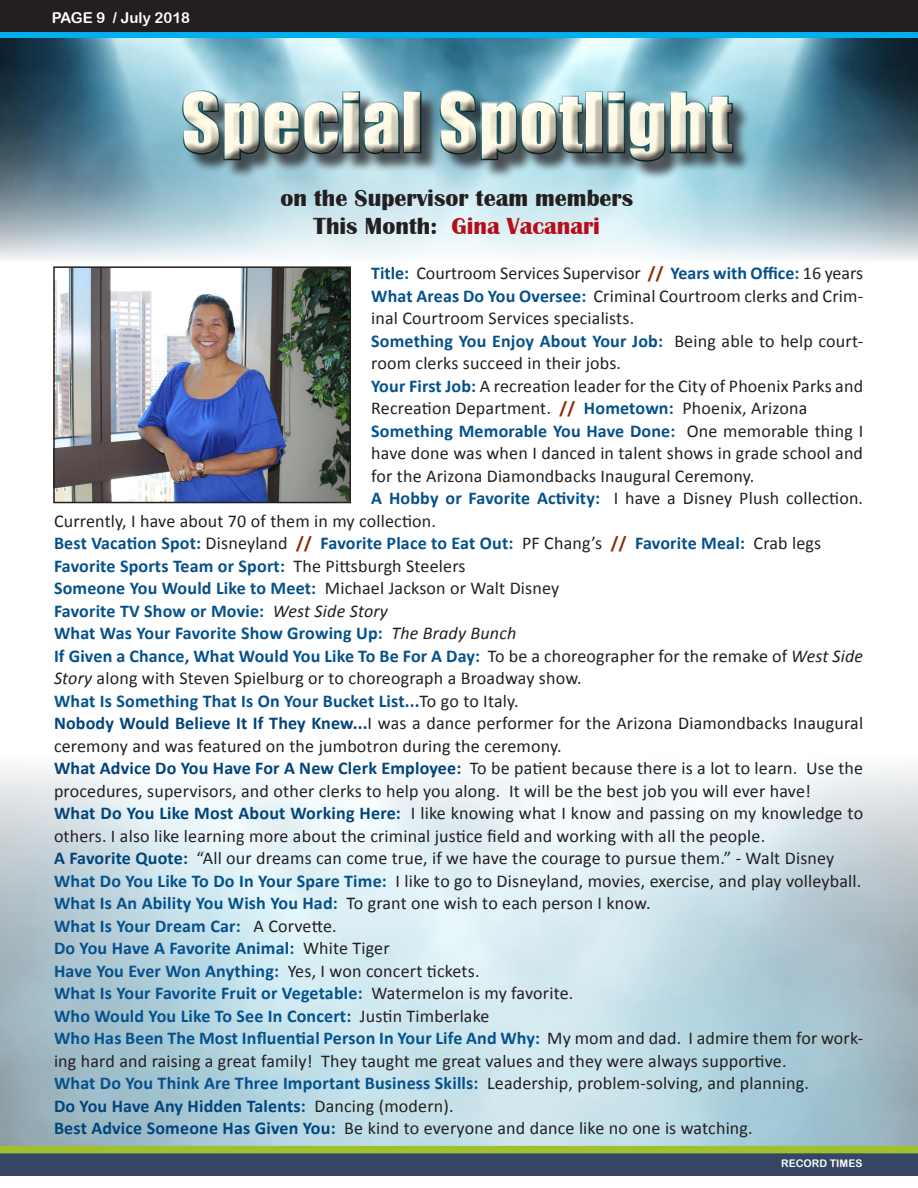
<style>
.page{position:relative;width:918px;height:1188px;background:#fff}
.page>*{position:absolute;margin:0;border:0;box-sizing:border-box;transform-origin:0 0}
.t1{font:75px "Impact";letter-spacing:.02em;color:#fffae4}
.t2{font:700 24px "Britannic";color:#231f20}
.t3{font:700 24px "Britannic";color:#b50e1a}
.t4{font:18px/22.5px "Calibri";letter-spacing:.01em;color:#231f20}
.t5{font:700 18px "Calibri";letter-spacing:.01em;color:#04518c}
.t6{font:700 18px "Calibri";letter-spacing:.01em;color:#00447b}
.t7{font:15px "Arial Rounded MT Bold";color:#fff}
.t8{font:10.5px "Arial Rounded MT Bold";color:#fff}
.s1{color:#231f20}
.s2{font-weight:700;color:#04518c}
.s3{font-weight:700;color:#8e2800}
.s4{font-weight:400;color:#231f20}
.s5{color:#8e2800}
.s6{font-weight:400;font-style:italic;color:#231f20}
.s7{font-style:italic}
.s8{font-weight:700;color:#00447b}
</style>
<div class="page">
<img style="left:0;top:37px;width:918px;height:223px">
<div style="left:185px;top:93px;width:567px;height:88px;background:#231f20;opacity:.75"></div>
<div style="left:171px;top:79px;width:571px;height:89px;background:#fff;opacity:.75"></div>
<div style="left:176px;top:84px;width:568px;height:89px;background:#231f20;opacity:.75"></div>
<div style="left:0;top:0;width:918px;height:35px;background:#231f20"></div>
<div style="left:0;top:32px;width:918px;height:5px;background:#00aeef"></div>
<div style="left:0;top:1152px;width:918px;height:23px;background:#344664"></div>
<div style="left:0;top:1147px;width:917px;height:6px;background:#a1c030"></div>
<div style="left:0;top:1146px;width:918px;height:7px;border:2px solid #a1c030"></div>
<img style="left:56px;top:269px;width:292px;height:231px">
<div style="left:53px;top:266px;width:298px;height:237px;border:2px solid #231f20"></div>
<p class="t7" style="left:52px;top:8px;width:140px">PAGE 9 / July 2018</p>
<h1 class="t1" style="left:182px;top:64px;width:552px">Special Spotlight</h1>
<p class="t2" style="left:280px;top:184px;width:354px">on the Supervisor team members</p>
<p class="t3" style="left:314px;top:213px;width:288px"><span class="s1">This Month:</span> Gina Vacanari</p>
<p class="t4" style="left:371px;top:262px;width:493px"><span class="s2">Title:</span> Courtroom Services Supervisor <span class="s3">//</span> <span class="s2">Years with Office:</span> 16 years</p>
<p class="t4" style="left:371px;top:284px;width:493px"><span class="s2">What Areas Do You Oversee:</span> Criminal Courtroom clerks and Crim&shy;inal Courtroom Services specialists.</p>
<p class="t4" style="left:371px;top:329px;width:493px"><span class="s2">Something You Enjoy About Your Job:</span> Being able to help court&shy;room clerks succeed in their jobs.</p>
<p class="t4" style="left:371px;top:374px;width:493px"><span class="s2">Your First Job:</span> A recreation leader for the City of Phoenix Parks and<br>Recreation Department. <span class="s3">//</span> <span class="s2">Hometown:</span> Phoenix, Arizona</p>
<p class="t4" style="left:371px;top:419px;width:493px;text-align:justify"><span class="s2">Something Memorable You Have Done:</span> One memorable thing I have done was when I danced in talent shows in grade school and for the Arizona Diamondbacks Inaugural Ceremony.</p>
<p class="t4" style="left:54px;top:487px;width:811px;text-indent:317px"><span class="s2">A Hobby or Favorite Activity:</span> I have a Disney Plush collection.<br>Currently, I have about 70 of them in my collection.</p>
<p class="t5" style="left:54px;top:532px;width:769px">Best Vacation Spot: <span class="s4">Disneyland</span> <span class="s5">//</span> Favorite Place to Eat Out: <span class="s4">PF Chang’s</span> <span class="s5">//</span> Favorite Meal: <span class="s4">Crab legs</span></p>
<p class="t5" style="left:54px;top:554px;width:413px">Favorite Sports Team or Sport: <span class="s4">The Pittsburgh Steelers</span></p>
<p class="t5" style="left:54px;top:577px;width:507px">Someone You Would Like to Meet: <span class="s4">Michael Jackson or Walt Disney</span></p>
<p class="t5" style="left:54px;top:599px;width:335px">Favorite TV Show or Movie: <span class="s6">West Side Story</span></p>
<p class="t5" style="left:54px;top:622px;width:464px">What Was Your Favorite Show Growing Up: <span class="s6">The Brady Bunch</span></p>
<p class="t4" style="left:54px;top:644px;width:811px"><span class="s2">If Given a Chance, What Would You Like To Be For A Day:</span> To be a choreographer for the remake of <span class="s7">West Side<br>Story</span> along with Steven Spielburg or to choreograph a Broadway show.</p>
<p class="t5" style="left:54px;top:689px;width:466px">What Is Something That Is On Your Bucket List...<span class="s4">To go to Italy.</span></p>
<p class="t4" style="left:54px;top:712px;width:811px"><span class="s8">Nobody Would Believe It If They Knew...</span>I was a dance performer for the Arizona Diamondbacks Inaugural ceremony and was featured on the jumbotron during the ceremony.</p>
<p class="t4" style="left:54px;top:757px;width:811px"><span class="s8">What Advice Do You Have For A New Clerk Employee:</span> To be patient because there is a lot to learn. Use the procedures, supervisors, and other clerks to help you along. It will be the best job you will ever have!</p>
<p class="t4" style="left:54px;top:802px;width:811px"><span class="s8">What Do You Like Most About Working Here:</span> I like knowing what I know and passing on my knowledge to others. I also like learning more about the criminal justice field and working with all the people.</p>
<p class="t4" style="left:54px;top:847px;width:782px"><span class="s8">A Favorite Quote:</span> “All our dreams can come true, if we have the courage to pursue them.” - Walt Disney</p>
<p class="t4" style="left:54px;top:869px;width:809px"><span class="s2">What Do You Like To Do In Your Spare Time:</span> I like to go to Disneyland, movies, exercise, and play volleyball.</p>
<p class="t4" style="left:54px;top:892px;width:598px"><span class="s2">What Is An Ability You Wish You Had:</span> To grant one wish to each person I know.</p>
<p class="t5" style="left:54px;top:914px;width:284px">What Is Your Dream Car: <span class="s4">A Corvette.</span></p>
<p class="t5" style="left:54px;top:937px;width:337px">Do You Have A Favorite Animal: <span class="s4">White Tiger</span></p>
<p class="t5" style="left:54px;top:959px;width:427px">Have You Ever Won Anything: <span class="s4">Yes, I won concert tickets.</span></p>
<p class="t5" style="left:54px;top:982px;width:521px">What Is Your Favorite Fruit or Vegetable: <span class="s4">Watermelon is my favorite.</span></p>
<p class="t5" style="left:54px;top:1004px;width:437px">Who Would You Like To See In Concert: <span class="s4">Justin Timberlake</span></p>
<p class="t4" style="left:54px;top:1027px;width:811px"><span class="s2">Who Has Been The Most Influential Person In Your Life And Why:</span> My mom and dad. I admire them for work&shy;ing hard and raising a great family! They taught me great values and they were always supportive.</p>
<p class="t5" style="left:54px;top:1072px;width:756px">What Do You Think Are Three Important Business Skills: <span class="s4">Leadership, problem-solving, and planning.</span></p>
<p class="t6" style="left:54px;top:1094px;width:401px">Do You Have Any Hidden Talents: <span class="s4">Dancing (modern).</span></p>
<p class="t4" style="left:54px;top:1117px;width:700px"><span class="s8">Best Advice Someone Has Given You:</span> Be kind to everyone and dance like no one is watching.</p>
<p class="t8" style="left:781px;top:1158px;width:83px">RECORD TIMES</p>
</div>
